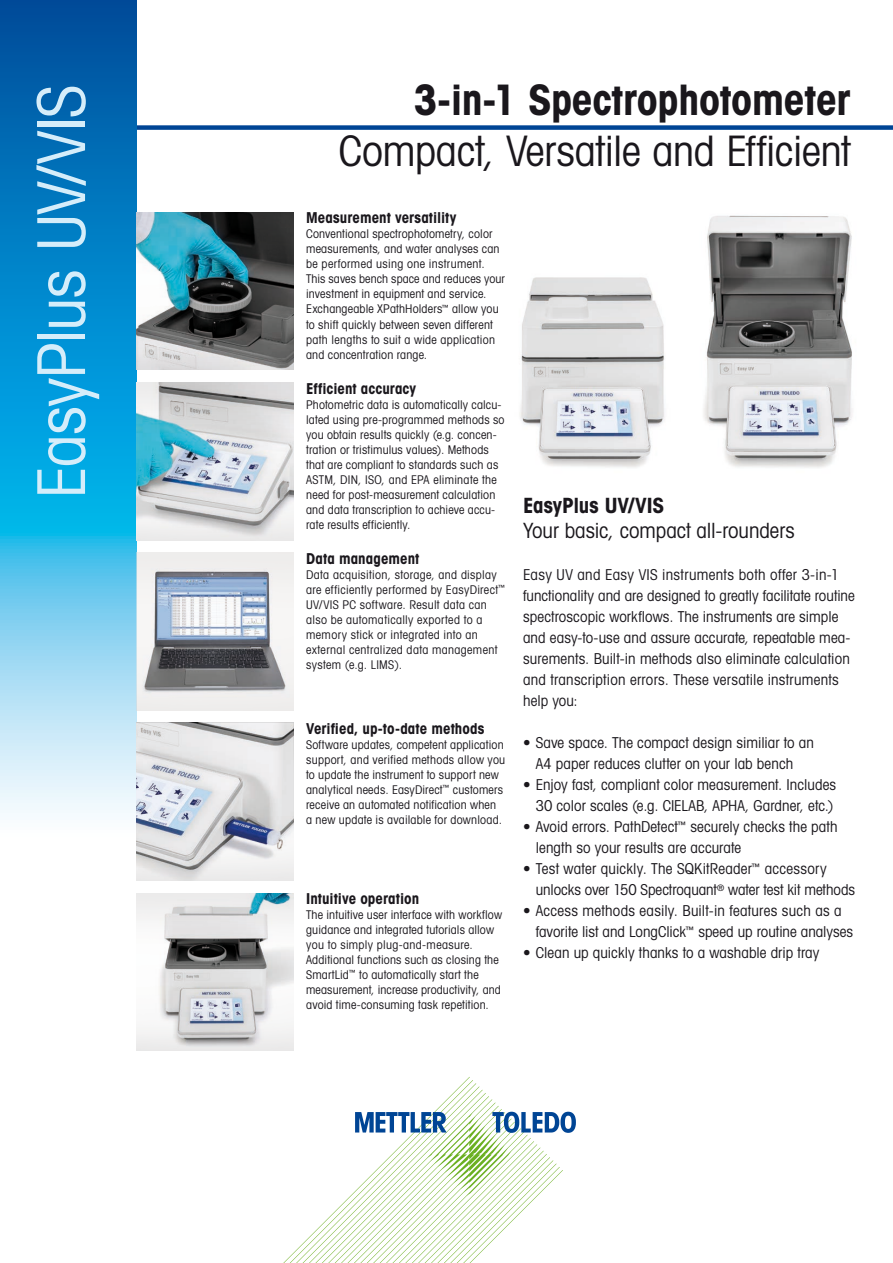
<style>
.page{position:relative;width:893px;height:1263px;background:#fff}
.page>*{position:absolute;margin:0;border:0;box-sizing:border-box;transform-origin:0 0}
.t1{font:66px "Avant Gardefor MT Bk";letter-spacing:-.015em;color:#d5edfa}
._2_Title_Book_28_34{font:42px "Avant Gardefor MT Bk";letter-spacing:-.005em;color:#1a171c}
._2_Title_Book_28_34-2{font:42px "Avant Gardefor MT Bd";letter-spacing:-.01em;color:#1a171c}
._3_Subtitle_Bold_14{font:21px/25.5px "Avant Gardefor MT Bk";letter-spacing:-.005em;color:#1a171c}
._6_Running_Text_10_1{font:15px/21px "Avant Gardefor MT Bk";letter-spacing:.005em;color:#1a171c}
._5_Running_Subhead_1{font:15px "Avant Gardefor MT Bd";letter-spacing:.005em;color:#1a171c}
._8_Captions_8_10{font:12px/15px "Avant Gardefor MT Bk";letter-spacing:.015em;color:#1a171c}
.s1{font-family:"Avant Gardefor MT Bd"}
</style>
<div class="page">
<div style="left:111px;top:125px;width:782px;height:5px;background:#004595"></div>
<svg style="left:0;top:0;width:136px;height:813px;background:#36a1d6"></svg>
<svg style="left:283px;top:1077px;width:293px;height:186px"></svg>
<img style="left:136px;top:553px;width:157px;height:157px">
<img style="left:136px;top:893px;width:157px;height:157px">
<img style="left:136px;top:383px;width:157px;height:157px">
<img style="left:136px;top:213px;width:157px;height:157px">
<svg style="left:136px;top:723px;width:157px;height:149px;background:#d1d3d8"></svg>
<img style="left:520px;top:215px;width:332px;height:253px">
<p class="t1" style="left:21px;top:498px;width:415px;rotate:-90deg">EasyPlus UV/VIS</p>
<p class="_2_Title_Book_28_34-2" style="left:414px;top:73px;width:438px">3-in-1 Spectrophotometer</p>
<p class="_2_Title_Book_28_34" style="left:339px;top:125px;width:513px">Compact, Versatile and Efficient</p>
<p class="_5_Running_Subhead_1" style="left:306px;top:208px;width:152px">Measurement versatility</p>
<p class="_8_Captions_8_10" style="left:306px;top:226px;width:195px">Conventional spectrophotometry, color measurements, and water analyses can be performed using one instrument.</p>
<p class="_8_Captions_8_10" style="left:306px;top:271px;width:200px">This saves bench space and reduces your investment in equipment and service.<br>Exchangeable XPathHolders<sup>™</sup> allow you to shift quickly between seven different path lengths to suit a wide application and concentration range.</p>
<p class="_5_Running_Subhead_1" style="left:306px;top:379px;width:111px">Efficient accuracy</p>
<p class="_8_Captions_8_10" style="left:306px;top:396px;width:200px">Photometric data is automatically calcu&shy;lated using pre-programmed methods so you obtain results quickly (e.g. concen&shy;tration or tristimulus values). Methods that are compliant to standards such as ASTM, DIN, ISO, and EPA eliminate the need for post-measurement calculation and data transcription to achieve accu&shy;rate results efficiently.</p>
<p class="_5_Running_Subhead_1" style="left:306px;top:549px;width:115px">Data management</p>
<p class="_8_Captions_8_10" style="left:306px;top:567px;width:201px">Data acquisition, storage, and display are efficiently performed by EasyDirect<sup>™ </sup>UV/VIS PC software. Result data can also be automatically exported to a memory stick or integrated into an external centralized data management system (e.g. LIMS).</p>
<p class="_5_Running_Subhead_1" style="left:306px;top:719px;width:180px">Verified, up-to-date methods</p>
<p class="_8_Captions_8_10" style="left:306px;top:737px;width:201px">Software updates, competent application support, and verified methods allow you to update the instrument to support new analytical needs. EasyDirect<sup>™</sup> customers receive an automated notification when<br>a new update is available for download.</p>
<p class="_5_Running_Subhead_1" style="left:306px;top:889px;width:115px">Intuitive operation</p>
<p class="_8_Captions_8_10" style="left:306px;top:907px;width:197px">The intuitive user interface with workflow guidance and integrated tutorials allow you to simply plug-and-measure.<br>Additional functions such as closing the SmartLid<sup>™</sup> to automatically start the measurement, increase productivity, and avoid time-consuming task repetition.</p>
<p class="_3_Subtitle_Bold_14" style="left:523px;top:492px;width:273px"><span class="s1">EasyPlus UV/VIS<br></span>Your basic, compact all-rounders</p>
<p class="_6_Running_Text_10_1" style="left:523px;top:564px;width:333px">Easy UV and Easy VIS instruments both offer 3-in-1 functionality and are designed to greatly facilitate routine spectroscopic workflows. The instruments are simple and easy-to-use and assure accurate, repeatable mea&shy;surements. Built-in methods also eliminate calculation and transcription errors. These versatile instruments help you:</p>
<p class="_6_Running_Text_10_1" style="left:523px;top:732px;width:292px;text-align:center">• Save space. The compact design similiar to an<br>A4 paper reduces clutter on your lab bench</p>
<p class="_6_Running_Text_10_1" style="left:523px;top:774px;width:315px;text-align:right">• Enjoy fast, compliant color measurement. Includes<br>30 color scales (e.g. CIELAB, APHA, Gardner, etc.)</p>
<p class="_6_Running_Text_10_1" style="left:536px;top:816px;width:303px;text-indent:-13px">• Avoid errors. PathDetect<sup>™</sup> securely checks the path length so your results are accurate</p>
<p class="_6_Running_Text_10_1" style="left:536px;top:858px;width:321px;text-indent:-13px">• Test water quickly. The SQKitReader<sup>™</sup> accessory unlocks over 150 Spectroquant<sup>®</sup> water test kit methods</p>
<p class="_6_Running_Text_10_1" style="left:536px;top:900px;width:319px;text-indent:-13px">• Access methods easily. Built-in features such as a favorite list and LongClick<sup>™</sup> speed up routine analyses</p>
<p class="_6_Running_Text_10_1" style="left:523px;top:942px;width:298px">• Clean up quickly thanks to a washable drip tray</p>
</div>
